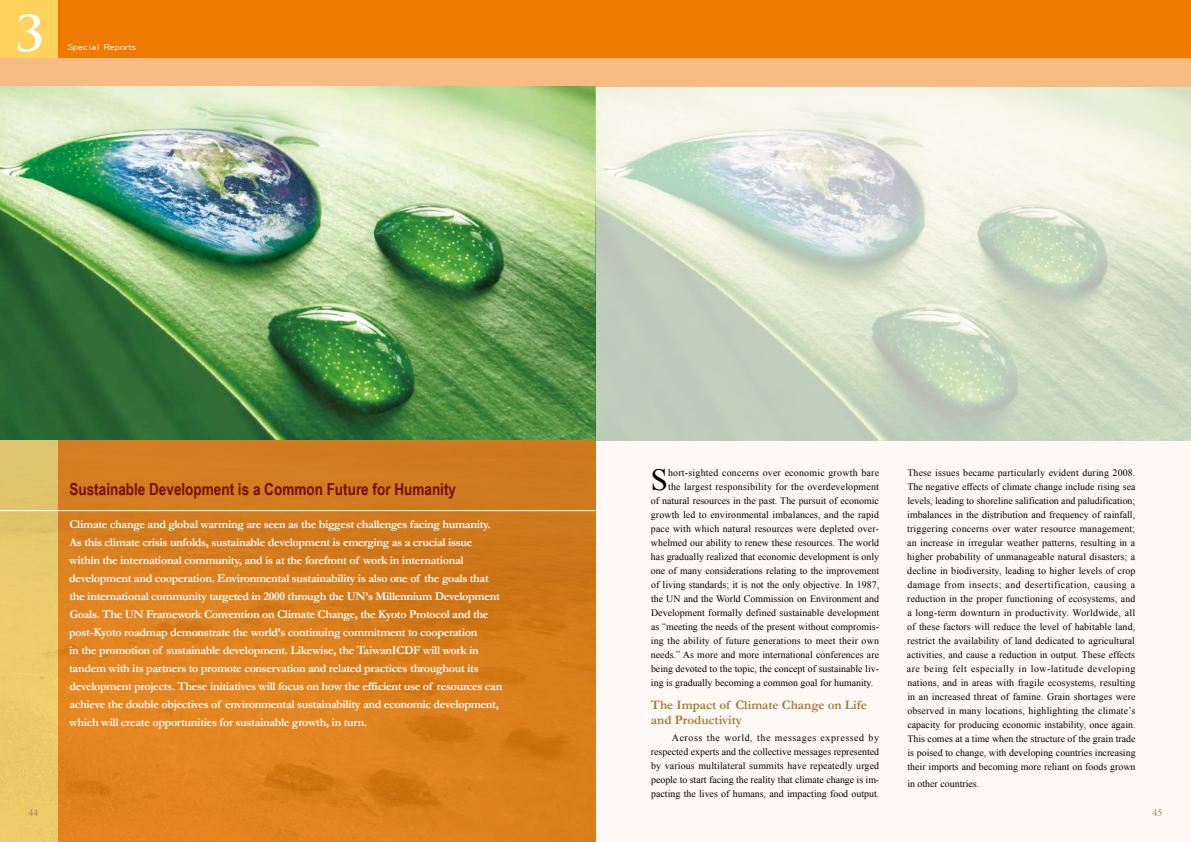
<style>
.page{position:relative;width:1191px;height:842px;background:#fff}
.page>*{position:absolute;margin:0;border:0;box-sizing:border-box;transform-origin:0 0}
.t1{font:700 48px "Trajan Pro";color:#fff}
.t2{font:30.7px "Times New Roman";color:#000}
.t3{font:700 16.5px "Arial Narrow";color:#720c00}
.t4{font:700 13px/15px "Garamond";color:#a17833}
.t5{font:700 12px/18px "Garamond";letter-spacing:-.025em;color:#fff}
.t6{font:10px "Times";color:#93846f}
.t7{font:9.9px/14px "Times New Roman";color:#000;text-align:justify}
.t8{font:9.9px "Times New Roman";letter-spacing:.02em;color:#000}
.t9{font:9.9px "Times New Roman";letter-spacing:.025em;color:#000}
.t10{font:9px "DF Hei Std W5";letter-spacing:.025em;color:#fff;scale:1.11 1}
.s1{font-size:9px}
</style>
<div class="page">
<div style="left:0;top:0;width:595px;height:86px;background:#f7bb84"></div>
<div style="left:0;top:0;width:595px;height:58px;background:#ef7a00"></div>
<div style="left:0;top:0;width:58px;height:58px;background:#fdd35d"></div>
<div style="left:595px;top:0;width:596px;height:842px;background:#fff9f5"></div>
<div style="left:595px;top:0;width:596px;height:86px;background:#f7bb84"></div>
<div style="left:595px;top:0;width:596px;height:58px;background:#ef7a00"></div>
<img style="left:0;top:440px;width:595px;height:402px">
<hr style="left:0;top:510px;width:595px;height:1px;background:#fff">
<img style="left:0;top:87px;width:1191px;height:353px">
<h1 class="t1" style="left:16px;top:4px;width:30px">3</h1>
<p class="t10" style="left:68px;top:42px;width:63px">Special Reports</p>
<h3 class="t3" style="left:69px;top:476px;width:388px">Sustainable Development is a Common Future for Humanity</h3>
<p class="t5" style="left:69px;top:515px;width:435px">Climate change and global warming are seen as the biggest challenges facing humanity.<br>As this climate crisis unfolds, sustainable development is emerging as a crucial issue within the international community, and is at the forefront of work in international development and cooperation. Environmental sustainability is also one of the goals that the international community targeted in 2000 through the UN’s Millennium Development Goals. The UN Framework Convention on Climate Change, the Kyoto Protocol and the post-Kyoto roadmap demonstrate the world’s continuing commitment to cooperation<br>in the promotion of sustainable development. Likewise, the TaiwanICDF will work in tandem with its partners to promote conservation and related practices throughout its development projects. These initiatives will focus on how the efficient use of resources can achieve the double objectives of environmental sustainability and economic development, which will create opportunities for sustainable growth, in turn.</p>
<h2 class="t2" style="left:651px;top:459px;width:19px">S</h2>
<p class="t9" style="left:668px;top:465px;width:212px">hort-sighted concerns over economic growth bare</p>
<p class="t8" style="left:668px;top:479px;width:212px">the largest responsibility for the overdevelopment</p>
<p class="t7" style="left:651px;top:493px;width:229px">of natural resources in the past. The pursuit of economic</p>
<p class="t7" style="left:651px;top:507px;width:230px">growth led to environmental imbalances, and the rapid</p>
<p class="t7" style="left:651px;top:521px;width:229px">pace with which natural resources were depleted over-</p>
<p class="t7" style="left:651px;top:535px;width:230px">whelmed our ability to renew these resources. The world</p>
<p class="t7" style="left:651px;top:549px;width:229px">has gradually realized that economic development is only</p>
<p class="t7" style="left:651px;top:563px;width:230px">one of many considerations relating to the improvement</p>
<p class="t7" style="left:651px;top:577px;width:230px">of living standards; it is not the only objective. In 1987,</p>
<p class="t7" style="left:651px;top:591px;width:230px">the UN and the World Commission on Environment and</p>
<p class="t7" style="left:651px;top:605px;width:229px">Development formally defined sustainable development</p>
<p class="t7" style="left:651px;top:619px;width:229px">as <span class="s1">“</span>meeting the needs of the present without compromis-</p>
<p class="t7" style="left:651px;top:633px;width:229px">ing the ability of future generations to meet their own</p>
<p class="t7" style="left:651px;top:647px;width:230px">needs.<span class="s1">”</span> As more and more international conferences are</p>
<p class="t7" style="left:651px;top:661px;width:229px">being devoted to the topic, the concept of sustainable liv-</p>
<p class="t7" style="left:651px;top:675px;width:224px">ing is gradually becoming a common goal for humanity.</p>
<h3 class="t4" style="left:651px;top:697px;width:217px">The Impact of Climate Change on Life and Productivity</h3>
<p class="t7" style="left:651px;top:730px;width:230px;text-indent:21px">Across the world, the messages expressed by respected experts and the collective messages represented by various multilateral summits have repeatedly urged people to start facing the reality that climate change is im&shy;pacting the lives of humans, and impacting food output.</p>
<p class="t7" style="left:907px;top:465px;width:230px">These issues became particularly evident during 2008.<br>The negative effects of climate change include rising sea levels, leading to shoreline salification and paludification; imbalances in the distribution and frequency of rainfall, triggering concerns over water resource management; an increase in irregular weather patterns, resulting in a higher probability of unmanageable natural disasters; a decline in biodiversity, leading to higher levels of crop damage from insects; and desertification, causing a reduction in the proper functioning of ecosystems, and a long-term downturn in productivity. Worldwide, all of these factors will reduce the level of habitable land, restrict the availability of land dedicated to agricultural activities, and cause a reduction in output. These effects are being felt especially in low-latitude developing nations, and in areas with fragile ecosystems, resulting in an increased threat of famine. Grain shortages were observed in many locations, highlighting the climate<span class="s1">’</span>s capacity for producing economic instability, once again.<br>This comes at a time when the structure of the grain trade is poised to change, with developing countries increasing their imports and becoming more reliant on foods grown</p>
<p class="t7" style="left:907px;top:776px;width:73px">in other countries.</p>
<p class="t6" style="left:28px;top:803px;width:11px">44</p>
<p class="t6" style="left:1152px;top:803px;width:11px">45</p>
</div>
